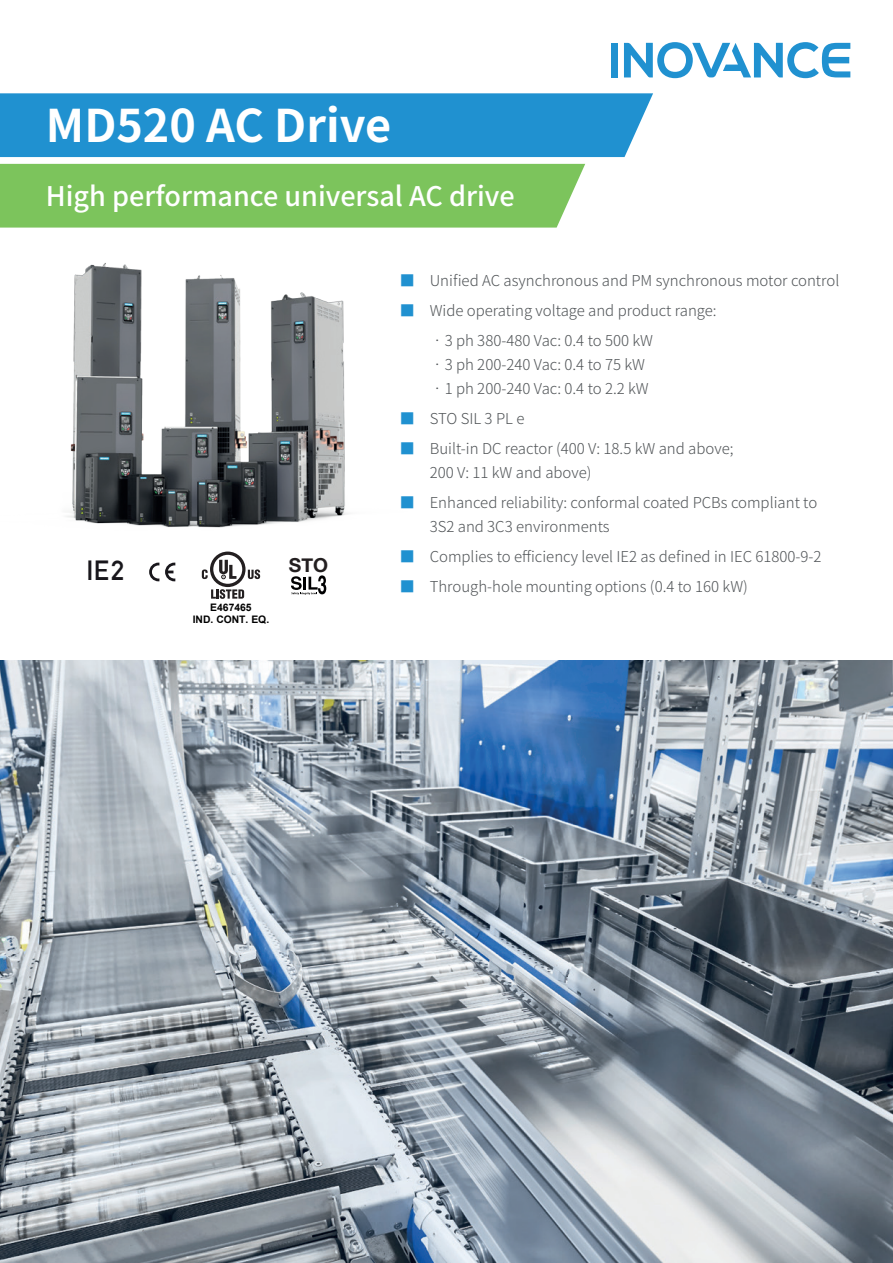
<style>
.page{position:relative;width:893px;height:1263px;background:#fff}
.page>*{position:absolute;margin:0;border:0;box-sizing:border-box;transform-origin:0 0}
.t1{font:700 45px "Source Han Sans CN";color:#fff}
.t2{font:700 27.15px "DIN Alternate";color:#19171c}
.t3{font:500 27px "Source Han Sans CN";color:#fff}
.t4{font:700 19.2px "Helvetica Neue";color:#231f20}
.t5{font:300 15px/24px "Source Han Sans CN";color:#505457}
.t6{font:700 10.35px/12.5px "Arial";color:#000001;text-align:center}
.s1{color:#2091d0}
</style>
<div class="page">
<img style="left:0;top:661px;width:893px;height:602px">
<div style="left:611px;top:43px;width:7px;height:34px;background:#2091d0"></div>
<svg style="left:624px;top:42px;width:226px;height:36px"></svg>
<div style="left:0;top:164px;width:585px;height:64px;background:#7cc45c"></div>
<div style="left:0;top:93px;width:653px;height:64px;background:#2091d0"></div>
<img style="left:66px;top:263px;width:283px;height:312px">
<svg style="left:202px;top:551px;width:58px;height:48px"></svg>
<svg style="left:149px;top:563px;width:10px;height:18px"></svg>
<svg style="left:165px;top:563px;width:10px;height:18px"></svg>
<svg style="left:291px;top:575px;width:35px;height:19px"></svg>
<h1 class="t1" style="left:46px;top:100px;width:347px">MD520 AC Drive</h1>
<h3 class="t3" style="left:46px;top:181px;width:470px">High performance universal AC drive</h3>
<h2 class="t2" style="left:86px;top:549px;width:39px">IE2</h2>
<p class="t4" style="left:289px;top:550px;width:41px">STO</p>
<p class="t6" style="left:193px;top:601px;width:78px">E467465<br>IND. CONT. EQ.</p>
<p class="t5" style="left:400px;top:269px;width:441px"><span class="s1">■</span> Unified AC asynchronous and PM synchronous motor control</p>
<p class="t5" style="left:400px;top:299px;width:318px"><span class="s1">■</span> Wide operating voltage and product range:</p>
<p class="t5" style="left:430px;top:329px;width:225px">•3 ph 380-480 Vac: 0.4 to 500 kW</p>
<p class="t5" style="left:430px;top:353px;width:217px">•3 ph 200-240 Vac: 0.4 to 75 kW</p>
<p class="t5" style="left:430px;top:377px;width:221px">•1 ph 200-240 Vac: 0.4 to 2.2 kW</p>
<p class="t5" style="left:400px;top:407px;width:126px"><span class="s1">■</span> STO SIL 3 PL e</p>
<p class="t5" style="left:430px;top:437px;width:305px;text-indent:-30px"><span class="s1">■</span> Built-in DC reactor (400 V: 18.5 kW and above;<br>200 V: 11 kW and above)</p>
<p class="t5" style="left:430px;top:491px;width:389px;text-indent:-30px"><span class="s1">■</span> Enhanced reliability: conformal coated PCBs compliant to<br>3S2 and 3C3 environments</p>
<p class="t5" style="left:400px;top:545px;width:423px"><span class="s1">■</span> Complies to efficiency level IE2 as defined in IEC 61800-9-2</p>
<p class="t5" style="left:400px;top:575px;width:349px"><span class="s1">■</span> Through-hole mounting options (0.4 to 160 kW)</p>
</div>
